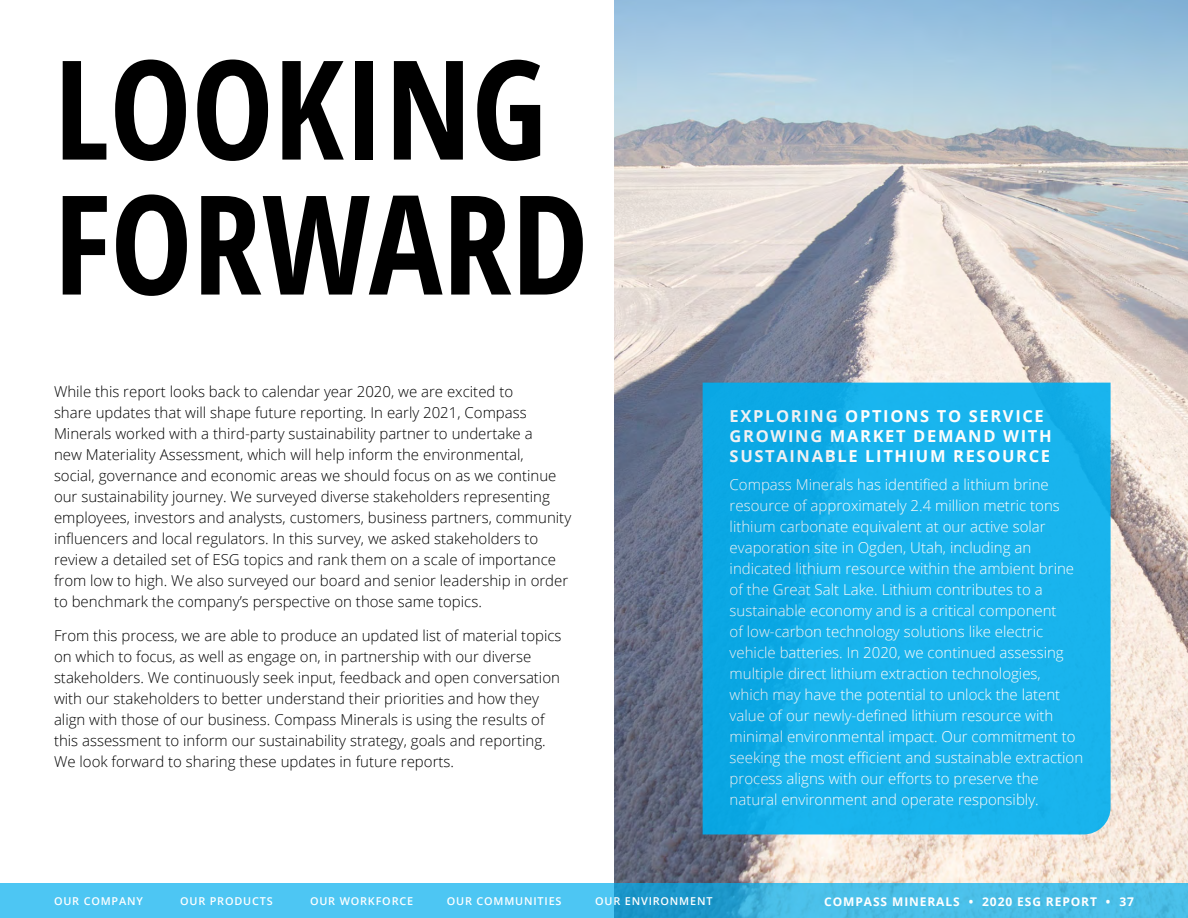
<style>
.page{position:relative;width:1188px;height:918px;background:#fff}
.page>*{position:absolute;margin:0;border:0;box-sizing:border-box;transform-origin:0 0}
.t1{font:700 138px/135px "Open Sans Condensed";color:#000}
.t2{font:700 16.5px/19.8px "Open Sans";letter-spacing:.1em;color:#fff}
.t3{font:300 15px/21px "Open Sans";color:#000}
.t4{font:300 15px/21px "Open Sans";color:#fff}
.t5{font:700 12px "Open Sans";letter-spacing:.075em;color:#fff}
.t6{font:600 10.8px "Open Sans";letter-spacing:.075em;color:#fff}
</style>
<div class="page">
<img style="left:614px;top:0;width:574px;height:884px">
<svg style="left:703px;top:383px;width:408px;height:451px;background:#15b0ea"></svg>
<svg style="left:0;top:884px;width:1188px;height:34px;background:#46bde9"></svg>
<h1 class="t1" style="left:54px;top:39px;width:536px">LOOKING<br>FORWARD</h1>
<p class="t3" style="left:54px;top:380px;width:519px">While this report looks back to calendar year 2020, we are excited to<br>share updates that will shape future reporting. In early 2021, Compass Minerals worked with a third-party sustainability partner to undertake a<br>new Materiality Assessment, which will help inform the environmental,<br>social, governance and economic areas we should focus on as we continue our sustainability journey. We surveyed diverse stakeholders representing employees, investors and analysts, customers, business partners, community influencers and local regulators. In this survey, we asked stakeholders to review a detailed set of ESG topics and rank them on a scale of importance from low to high. We also surveyed our board and senior leadership in order to benchmark the company’s perspective on those same topics.</p>
<p class="t3" style="left:54px;top:625px;width:509px">From this process, we are able to produce an updated list of material topics on which to focus, as well as engage on, in partnership with our diverse stakeholders. We continuously seek input, feedback and open conversation with our stakeholders to better understand their priorities and how they align with those of our business. Compass Minerals is using the results of this assessment to inform our sustainability strategy, goals and reporting.<br>We look forward to sharing these updates in future reports.</p>
<p class="t2" style="left:730px;top:406px;width:324px">EXPLORING OPTIONS TO SERVICE<br>GROWING MARKET DEMAND WITH<br>SUSTAINABLE LITHIUM RESOURCE</p>
<p class="t4" style="left:730px;top:473px;width:355px">Compass Minerals has identified a lithium brine resource of approximately 2.4 million metric tons lithium carbonate equivalent at our active solar evaporation site in Ogden, Utah, including an indicated lithium resource within the ambient brine of the Great Salt Lake. Lithium contributes to a sustainable economy and is a critical component<br>of low-carbon technology solutions like electric vehicle batteries. In 2020, we continued assessing multiple direct lithium extraction technologies, which may have the potential to unlock the latent value of our newly-defined lithium resource with minimal environmental impact. Our commitment to seeking the most efficient and sustainable extraction process aligns with our efforts to preserve the natural environment and operate responsibly.</p>
<p class="t6" style="left:54px;top:893px;width:90px">OUR COMPANY</p>
<p class="t6" style="left:180px;top:893px;width:94px">OUR PRODUCTS</p>
<p class="t6" style="left:310px;top:893px;width:105px">OUR WORKFORCE</p>
<p class="t6" style="left:447px;top:893px;width:116px">OUR COMMUNITIES</p>
<p class="t6" style="left:595px;top:893px;width:119px">OUR ENVIRONMENT</p>
<p class="t5" style="left:824px;top:893px;width:311px">COMPASS MINERALS • 2020 ESG REPORT • 37</p>
</div>
